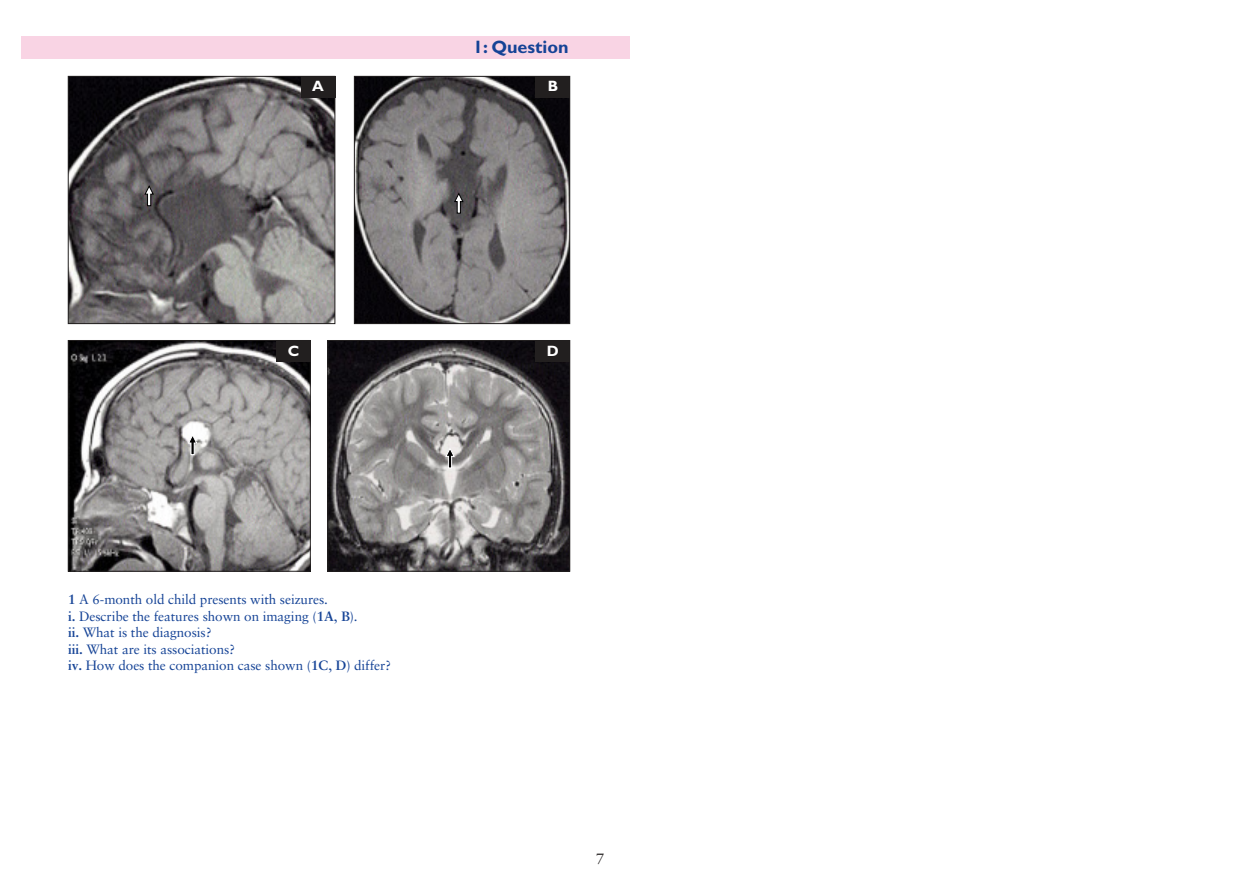
<style>
.page{position:relative;width:1259px;height:893px;background:#fff}
.page>*{position:absolute;margin:0;border:0;box-sizing:border-box;transform-origin:0 0}
.t1{font:700 18px "Gill Sans";color:#154396}
.t2{font:700 15px "Gill Sans";color:#fff}
.t3{font:15px "Sabon";color:#221f1f}
.t4{font:13.5px/16.5px "Sabon";letter-spacing:-.005em;color:#154396}
.s1{font-weight:700}
</style>
<div class="page">
<div style="left:21px;top:37px;width:608px;height:22px;background:#f9d4e4"></div>
<img style="left:70px;top:78px;width:263px;height:244px">
<div style="left:68px;top:76px;width:267px;height:248px;border:1px solid #221f1f"></div>
<div style="left:301px;top:76px;width:34px;height:22px;background:#221f1f"></div>
<img style="left:356px;top:78px;width:212px;height:244px">
<div style="left:354px;top:76px;width:216px;height:248px;border:1px solid #221f1f"></div>
<div style="left:536px;top:76px;width:34px;height:22px;background:#221f1f"></div>
<img style="left:70px;top:342px;width:238px;height:227px">
<div style="left:68px;top:340px;width:242px;height:231px;border:1px solid #221f1f"></div>
<div style="left:276px;top:340px;width:34px;height:22px;background:#221f1f"></div>
<img style="left:329px;top:342px;width:239px;height:227px">
<div style="left:327px;top:340px;width:243px;height:231px;border:1px solid #221f1f"></div>
<div style="left:536px;top:340px;width:34px;height:22px;background:#221f1f"></div>
<svg style="left:144px;top:184px;width:10px;height:22px"></svg>
<svg style="left:453px;top:192px;width:11px;height:22px"></svg>
<svg style="left:187px;top:433px;width:11px;height:22px"></svg>
<svg style="left:464px;top:446px;width:1px;height:22px"></svg>
<svg style="left:445px;top:446px;width:10px;height:22px"></svg>
<h1 class="t1" style="left:473px;top:41px;width:97px">1: Question</h1>
<p class="t2" style="left:312px;top:81px;width:13px">A</p>
<p class="t2" style="left:548px;top:81px;width:12px">B</p>
<p class="t2" style="left:288px;top:345px;width:13px">C</p>
<p class="t2" style="left:547px;top:345px;width:14px">D</p>
<p class="t4" style="left:68px;top:592px;width:325px"><span class="s1">1</span> A 6-month old child presents with seizures.<br><span class="s1">i.</span> Describe the features shown on imaging (<span class="s1">1A</span>, <span class="s1">B</span>).<br><span class="s1">ii.</span> What is the diagnosis?<br><span class="s1">iii.</span> What are its associations?<br><span class="s1">iv.</span> How does the companion case shown (<span class="s1">1C</span>, <span class="s1">D</span>) differ?</p>
<p class="t3" style="left:596px;top:852px;width:10px">7</p>
</div>
